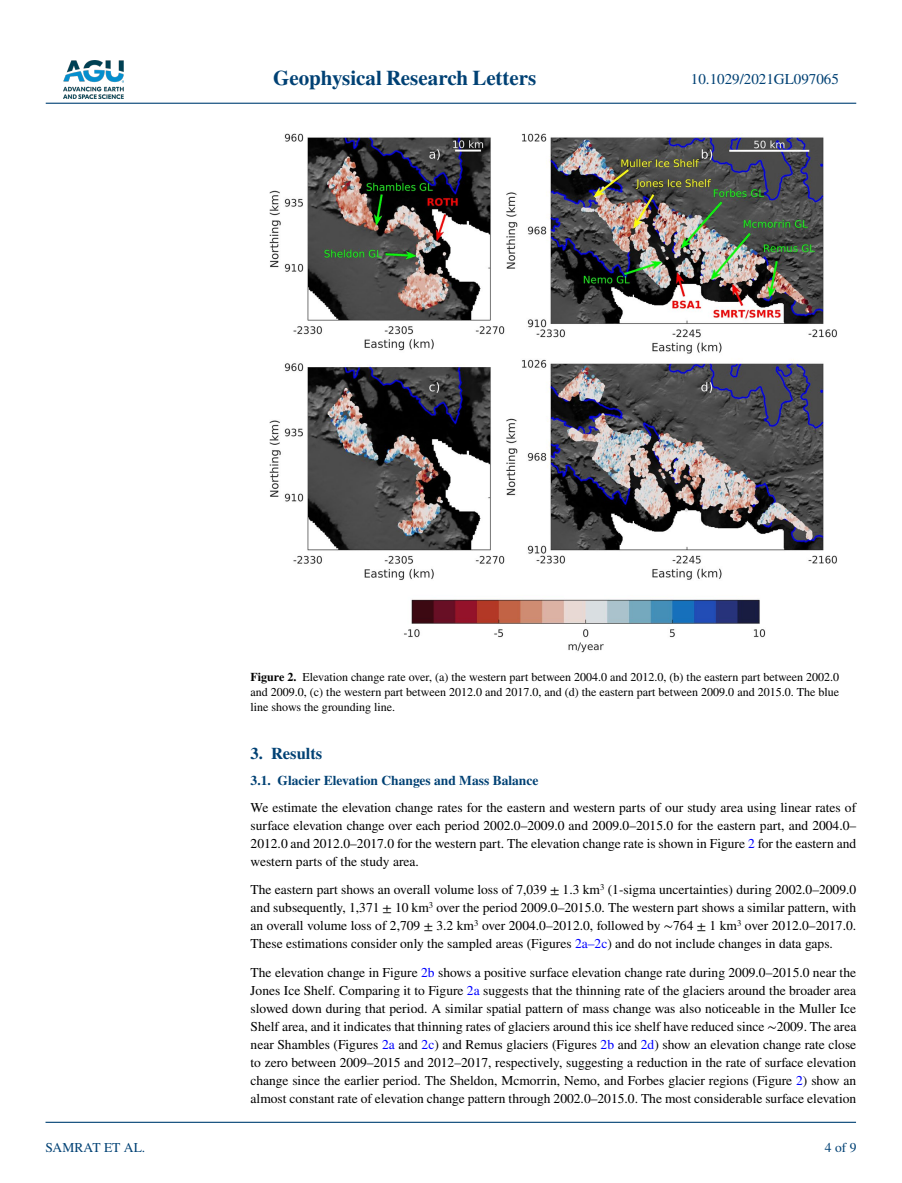
<style>
.page{position:relative;width:902px;height:1183px;background:#fff}
.page>*{position:absolute;margin:0;border:0;box-sizing:border-box;transform-origin:0 0}
.t1{font:700 21px "STIX";color:#004174}
.t2{font:700 16.5px "STIX";color:#004174}
.t3{font:15px "STIX";color:#004174}
.t4{font:13.5px/18px "STIX";color:#000;text-align:justify}
.t5{font:700 13.5px "STIX";color:#004174}
.t6{font:13.5px "STIX";color:#004174}
.t7{font:12px/15px "STIX";color:#000;text-align:justify}
.s1{font-weight:700}
.s2{color:#00f}
.s3{font-family:"STIX Math"}
</style>
<div class="page">
<img style="left:63px;top:60px;width:60px;height:39px">
<hr style="left:46px;top:103px;width:810px;height:1px;background:#004174">
<hr style="left:45px;top:1121px;width:810px;height:1px;background:#004174">
<img style="left:269px;top:134px;width:568px;height:518px">
<h1 class="t1" style="left:273px;top:66px;width:265px">Geophysical Research Letters</h1>
<p class="t3" style="left:691px;top:69px;width:149px">10.1029/2021GL097065</p>
<p class="t6" style="left:45px;top:1138px;width:101px">SAMRAT ET AL.</p>
<p class="t7" style="left:250px;top:670px;width:590px"><span class="s1">Figure 2.</span> Elevation change rate over, (a) the western part between 2004.0 and 2012.0, (b) the eastern part between 2002.0 and 2009.0, (c) the western part between 2012.0 and 2017.0, and (d) the eastern part between 2009.0 and 2015.0. The blue line shows the grounding line.</p>
<p class="t2" style="left:250px;top:743px;width:73px">3. Results</p>
<p class="t5" style="left:250px;top:772px;width:289px">3.1. Glacier Elevation Changes and Mass Balance</p>
<p class="t4" style="left:250px;top:798px;width:607px">We estimate the elevation change rates for the eastern and western parts of our study area using linear rates of surface elevation change over each period 2002.0–2009.0 and 2009.0–2015.0 for the eastern part, and 2004.0– 2012.0 and 2012.0–2017.0 for the western part. The elevation change rate is shown in Figure <span class="s2">2</span> for the eastern and western parts of the study area.</p>
<p class="t4" style="left:250px;top:881px;width:607px">The eastern part shows an overall volume loss of 7,039 ± 1.3 km<sup>3</sup> (1-sigma uncertainties) during 2002.0–2009.0 and subsequently, 1,371 ± 10 km<sup>3</sup> over the period 2009.0–2015.0. The western part shows a similar pattern, with an overall volume loss of 2,709 ± 3.2 km<sup>3</sup> over 2004.0–2012.0, followed by <span class="s3">∼</span>764 ± 1 km<sup>3</sup> over 2012.0–2017.0.<br>These estimations consider only the sampled areas (Figures <span class="s2">2a–2c</span>) and do not include changes in data gaps.</p>
<p class="t4" style="left:250px;top:963px;width:607px">The elevation change in Figure <span class="s2">2b</span> shows a positive surface elevation change rate during 2009.0–2015.0 near the Jones Ice Shelf. Comparing it to Figure <span class="s2">2a</span> suggests that the thinning rate of the glaciers around the broader area slowed down during that period. A similar spatial pattern of mass change was also noticeable in the Muller Ice Shelf area, and it indicates that thinning rates of glaciers around this ice shelf have reduced since <span class="s3">∼</span>2009. The area near Shambles (Figures <span class="s2">2a</span> and <span class="s2">2c</span>) and Remus glaciers (Figures <span class="s2">2b</span> and <span class="s2">2d</span>) show an elevation change rate close to zero between 2009–2015 and 2012–2017, respectively, suggesting a reduction in the rate of surface elevation change since the earlier period. The Sheldon, Mcmorrin, Nemo, and Forbes glacier regions (Figure <span class="s2">2</span>) show an almost constant rate of elevation change pattern through 2002.0–2015.0. The most considerable surface elevation</p>
<p class="t6" style="left:824px;top:1138px;width:33px">4 of 9</p>
</div>
